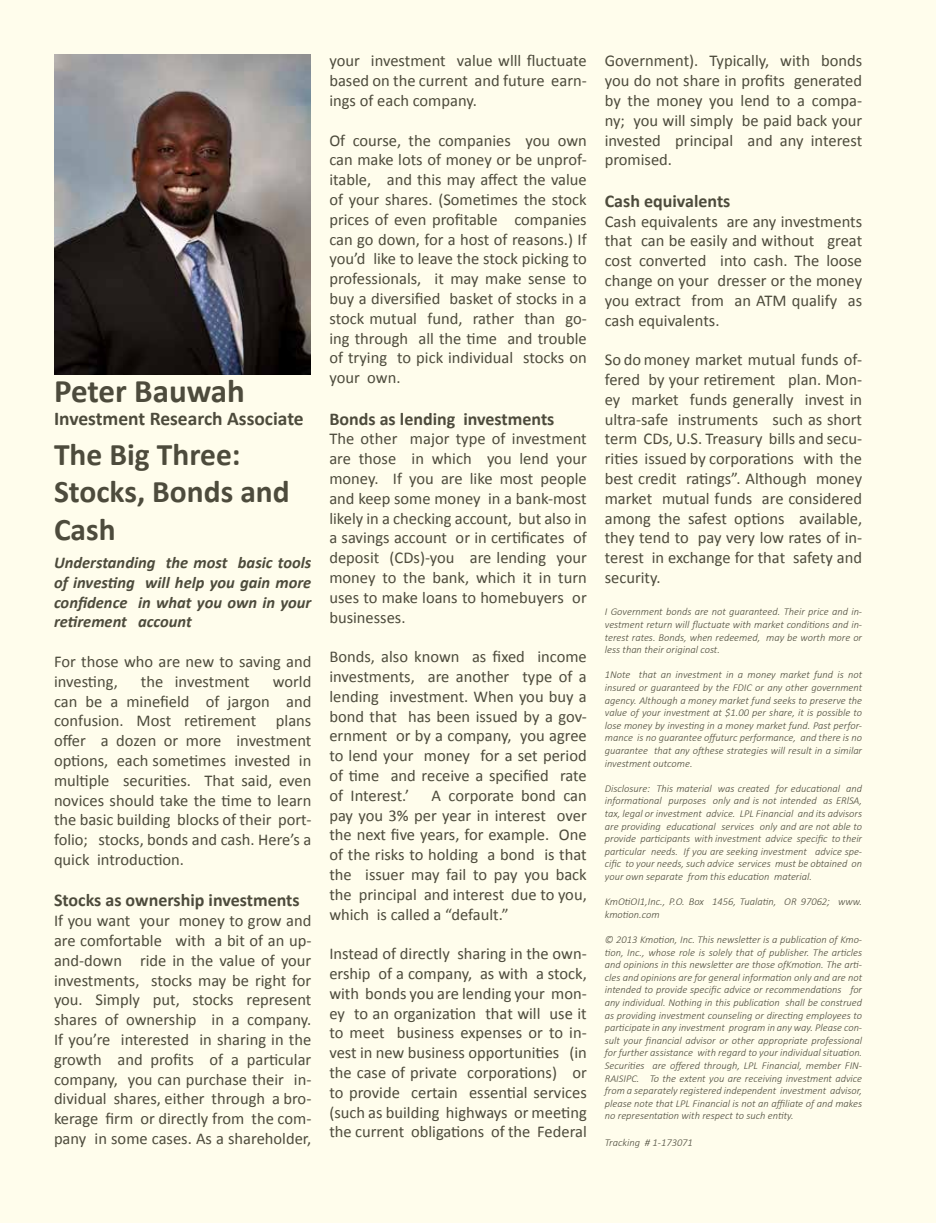
<style>
.page{position:relative;width:936px;height:1224px;background:#fff}
.page>*{position:absolute;margin:0;border:0;box-sizing:border-box;transform-origin:0 0}
.t1{font:700 33px "Calibri";color:#4d4b3c}
.t2{font:700 31.5px/37.8px "Calibri";color:#4d4b3c}
.t3{font:700 19.5px "Calibri";color:#4d4b3c}
.t4{font:700 18px "Calibri";color:#4d4b3c}
.t5{font:16.5px/19.8px "Calibri";color:#4d4b3c;text-align:justify}
.t6{font:italic 700 16.5px/19.8px "Calibri";color:#4d4b3c;text-align:justify}
.t7{font:italic 300 10.5px/12.6px "Calibri";color:#4d4b3c;text-align:justify}
</style>
<div class="page">
<div style="left:0;top:1px;width:935px;height:1222px;background:#fffdec"></div>
<img style="left:54px;top:54px;width:256px;height:321px">
<h1 class="t1" style="left:54px;top:369px;width:193px">Peter Bauwah</h1>
<p class="t3" style="left:54px;top:406px;width:251px">Investment Research Associate</p>
<h2 class="t2" style="left:54px;top:435px;width:237px">The Big Three:<br>Stocks, Bonds and<br>Cash</h2>
<p class="t6" style="left:54px;top:553px;width:259px">Understanding the most basic tools of investing will help you gain more confidence in what you own in your retirement account</p>
<p class="t5" style="left:54px;top:652px;width:259px">For those who are new to saving and investing,</p>
<p class="t5" style="left:54px;top:671px;width:259px;text-indent:219px">world can be a minefield of jargon and confusion. Most retirement plans offer a dozen or more investment options, each sometimes invested in multiple securities. That said, even novices should take the time to learn the basic building blocks of their port&shy;folio; stocks, bonds and cash. Here’s a quick introduction.</p>
<p class="t4" style="left:54px;top:889px;width:247px">Stocks as ownership investments</p>
<p class="t5" style="left:54px;top:911px;width:259px">If you want your money to grow and are comfortable with a bit of an up&shy;and-down ride in the value of your investments, stocks may be right for you. Simply put, stocks represent shares of ownership in a company.<br>If you’re interested in sharing in the growth and profits of a particular company, you can purchase their in&shy;dividual shares, either through a bro&shy;kerage firm or directly from the com&shy;pany in some cases. As a shareholder,</p>
<p class="t5" style="left:141px;top:671px;width:110px">the investment</p>
<p class="t5" style="left:329px;top:51px;width:259px">your investment value wlll fluctuate based on the current and future earn&shy;ings of each company.</p>
<p class="t5" style="left:329px;top:130px;width:259px">Of course, the companies you own can make lots of money or be unprof&shy;itable, and this may affect the value of your shares. (Sometimes the stock prices of even profitable companies can go down, for a host of reasons.) If you’d like to leave the stock picking to professionals, it may make sense to buy a diversified basket of stocks in a stock mutual fund, rather than go&shy;ing through all the time and trouble of trying to pick individual stocks on your own.</p>
<p class="t4" style="left:329px;top:407px;width:227px">Bonds as lending investments</p>
<p class="t5" style="left:329px;top:429px;width:259px">The other major type of investment are those in which you lend your money. If you are like most people and keep some money in a bank-most likely in a checking account, but also in a savings account or in certificates of deposit (CDs)-you are lending your money to the bank, which it in turn uses to make loans to homebuyers or businesses.</p>
<p class="t5" style="left:329px;top:647px;width:259px">Bonds, also known as fixed income investments, are another type of a lending investment. When you buy a bond that has been issued by a gov&shy;ernment or by a company, you agree to lend your money for a set period of time and receive a specified rate of Interest.’</p>
<p class="t5" style="left:329px;top:785px;width:259px;text-indent:102px">A corporate bond can pay you 3% per year in interest over the next five years, for example. One of the risks to holding a bond is that the issuer may fail to pay you back the principal and interest due to you, which is called a “default.”</p>
<p class="t5" style="left:329px;top:944px;width:259px">Instead of directly sharing in the own&shy;ership of a company, as with a stock, with bonds you are lending your mon&shy;ey to an organization that will use it to meet business expenses or to in&shy;vest in new business opportunities (in the case of private corporations) or to provide certain essential services (such as building highways or meeting the current obligations of the Federal</p>
<p class="t5" style="left:605px;top:51px;width:259px">Government). Typically, with bonds you do not share in profits generated by the money you lend to a compa&shy;ny; you will simply be paid back your invested principal and any interest promised.</p>
<p class="t4" style="left:605px;top:189px;width:127px">Cash equivalents</p>
<p class="t5" style="left:605px;top:211px;width:259px">Cash equivalents are any investments that can be easily and without great cost converted into cash. The loose change on your dresser or the money you extract from an ATM qualify as cash equivalents.</p>
<p class="t5" style="left:605px;top:350px;width:259px">So do money market mutual funds of&shy;fered by your retirement plan. Mon&shy;ey market funds generally invest in ultra-safe instruments such as short term CDs, U.S. Treasury bills and secu&shy;rities issued by corporations with the best credit ratings”. Although money market mutual funds are considered among the safest options available, they tend to pay very low rates of in&shy;terest in exchange for that safety and security.</p>
<p class="t7" style="left:605px;top:605px;width:259px">I Government bonds are not guaranteed. Their price and in&shy;vestment return will fluctuate with market conditions and in&shy;terest rates. Bonds, when redeemed, may be worth more or less than their original cost.</p>
<p class="t7" style="left:605px;top:668px;width:259px">1Note that an investment in a money market fund is not insured or guaranteed by the FDIC or any other government agency. Although a money market fund seeks to preserve the value of your investment at $1.00 per share, it is possible to lose money by investing in a money market fund. Past perfor&shy;mance is no guarantee offuturc performance, and there is no guarantee that any ofthese strategies will result in a similar investment outcome.</p>
<p class="t7" style="left:605px;top:782px;width:259px">Disclosure: This material was created for educational and informational purposes only and is not intended as ERlSA, tax, legal or investment advice. LPL Financial and its advisors are providing educational services only and are not able to provide participants with investment advice specific to their particular needs. If you are seeking investment advice spe&shy;cific to your needs, such advice services must be obtained on your own separate from this education material.</p>
<p class="t7" style="left:605px;top:895px;width:259px">KmOtiOI1,Inc., P.O. Box 1456, Tualatin, OR 97062; www. kmotion.com</p>
<p class="t7" style="left:605px;top:933px;width:259px">© 2013 Kmotion, Inc. This newsletter is a publication of Kmo&shy;tion, Inc., whose role is solely that of publisher. The articles and opinions in this newsletter are those ofKmotion. The arti&shy;cles and opinions are for general information only and are not intended to provide specific advice or recommendations for any individual. Nothing in this publication shall be construed as providing investment counseling or directing employees to participate in any investment program in any way. Please con&shy;sult your financial advisor or other appropriate professional for further assistance with regard to your individual situation.<br>Securities are offered through, LPL Financial, member FIN-RAISIPC. To the extent you are receiving investment advice from a separately registered independent investment advisor, please note that LPL Financial is not an affiliate of and makes no representation with respect to such entity.</p>
<p class="t7" style="left:605px;top:1136px;width:90px">Tracking # 1-173071</p>
</div>
